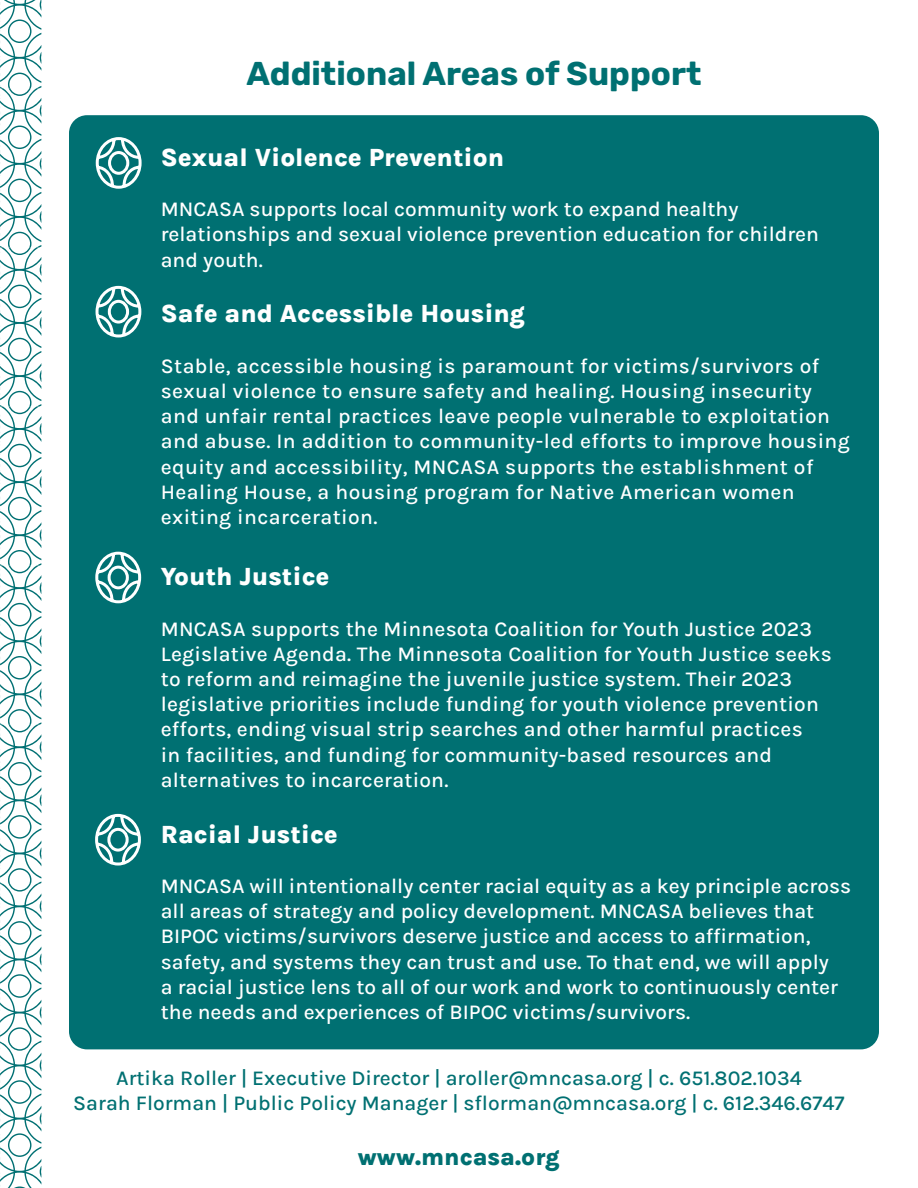
<style>
.page{position:relative;width:918px;height:1188px;background:#fff}
.page>*{position:absolute;margin:0;border:0;box-sizing:border-box;transform-origin:0 0}
.t1{font:700 33px "Rubik";color:#007072}
.t2{font:800 25.5px "Karla";color:#fff}
.t3{font:800 24px "Karla";color:#007072}
.t4{font:500 21px/25.2px "Karla";letter-spacing:.01em;color:#fff}
.t5{font:500 21px/25.2px "Karla";color:#007072;text-align:center}
</style>
<div class="page">
<div style="left:69px;top:115px;width:810px;height:934px;background:#007072;border-radius:18px"></div>
<svg style="left:95px;top:137px;width:47px;height:52px"></svg>
<svg style="left:95px;top:285px;width:47px;height:53px"></svg>
<svg style="left:95px;top:551px;width:47px;height:53px"></svg>
<svg style="left:95px;top:813px;width:46px;height:53px"></svg>
<svg style="left:0;top:0;width:41px;height:1188px"></svg>
<h1 class="t1" style="left:246px;top:55px;width:457px">Additional Areas of Support</h1>
<p class="t2" style="left:161px;top:141px;width:345px">Sexual Violence Prevention</p>
<p class="t4" style="left:161px;top:196px;width:660px">MNCASA supports local community work to expand healthy relationships and sexual violence prevention education for children and youth.</p>
<p class="t2" style="left:161px;top:298px;width:366px">Safe and Accessible Housing</p>
<p class="t4" style="left:161px;top:353px;width:691px">Stable, accessible housing is paramount for victims/survivors of sexual violence to ensure safety and healing. Housing insecurity and unfair rental practices leave people vulnerable to exploitation and abuse. In addition to community-led efforts to improve housing equity and accessibility, MNCASA supports the establishment of Healing House, a housing program for Native American women exiting incarceration.</p>
<p class="t2" style="left:161px;top:560px;width:170px">Youth Justice</p>
<p class="t4" style="left:161px;top:615px;width:673px">MNCASA supports the Minnesota Coalition for Youth Justice 2023<br>Legislative Agenda. The Minnesota Coalition for Youth Justice seeks to reform and reimagine the juvenile justice system. Their 2023 legislative priorities include funding for youth violence prevention efforts, ending visual strip searches and other harmful practices<br>in facilities, and funding for community-based resources and alternatives to incarceration.</p>
<p class="t2" style="left:161px;top:818px;width:179px">Racial Justice</p>
<p class="t4" style="left:161px;top:873px;width:692px">MNCASA will intentionally center racial equity as a key principle across all areas of strategy and policy development. MNCASA believes that BIPOC victims/survivors deserve justice and access to affirmation, safety, and systems they can trust and use. To that end, we will apply<br>a racial justice lens to all of our work and work to continuously center the needs and experiences of BIPOC victims/survivors.</p>
<p class="t5" style="left:73px;top:1065px;width:773px">Artika Roller | Executive Director | aroller@mncasa.org | c. 651.802.1034<br>Sarah Florman | Public Policy Manager | sflorman@mncasa.org | c. 612.346.6747</p>
<p class="t3" style="left:358px;top:1142px;width:204px">www.mncasa.org</p>
</div>
